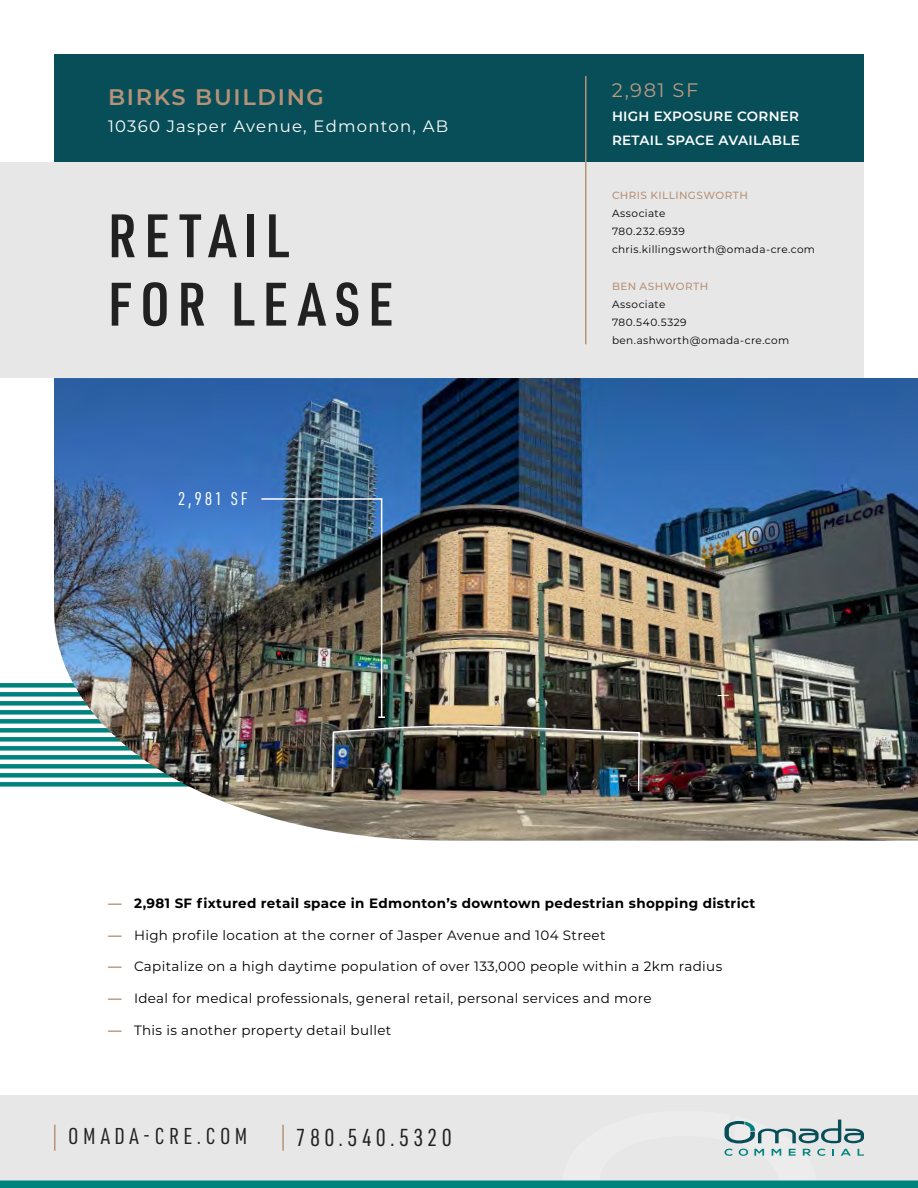
<style>
.page{position:relative;width:918px;height:1188px;background:#fff}
.page>*{position:absolute;margin:0;border:0;box-sizing:border-box;transform-origin:0 0}
.t1{font:600 60px/68.4px "URWDIN Cond";letter-spacing:.13em;color:#212121}
.t2{font:24px "URWDIN Cond";letter-spacing:.175em;color:#212121}
.t3{font:600 22.5px "Montserrat";letter-spacing:.075em;color:#b69278}
.t4{font:22.5px "URWDIN Cond";letter-spacing:.2em;color:#212121}
.t5{font:19.5px "Montserrat";color:#bc9a82}
.t6{font:18px "URWDIN Cond";color:#fff}
.t7{font:16.5px "Montserrat";letter-spacing:.075em;color:#fff}
.t8{font:13.5px "Montserrat";letter-spacing:.025em;color:#000}
.t9{font:700 13.5px "Montserrat";letter-spacing:.025em;color:#000}
.t10{font:600 13.5px/24px "Montserrat";letter-spacing:.02em;color:#fff}
.t11{font:10.5px/18px "Montserrat";letter-spacing:.035em;color:#000}
.t12{font:500 10.5px "Montserrat";letter-spacing:.04em;color:#b69278}
.s1{color:#b69278}
.s2{font-weight:700;color:#b69278}
</style>
<div class="page">
<div style="left:0;top:773px;width:440px;height:5px;background:#00837d"></div>
<div style="left:0;top:755px;width:440px;height:5px;background:#00837d"></div>
<div style="left:0;top:782px;width:440px;height:5px;background:#00837d"></div>
<div style="left:0;top:764px;width:440px;height:5px;background:#00837d"></div>
<div style="left:0;top:746px;width:440px;height:5px;background:#00837d"></div>
<div style="left:0;top:737px;width:440px;height:5px;background:#00837d"></div>
<div style="left:0;top:719px;width:440px;height:5px;background:#00837d"></div>
<div style="left:0;top:701px;width:440px;height:5px;background:#00837d"></div>
<div style="left:0;top:728px;width:440px;height:5px;background:#00837d"></div>
<div style="left:0;top:710px;width:440px;height:5px;background:#00837d"></div>
<div style="left:0;top:692px;width:440px;height:5px;background:#00837d"></div>
<div style="left:0;top:683px;width:440px;height:5px;background:#00837d"></div>
<div style="left:0;top:162px;width:864px;height:216px;background:#e7e7e7"></div>
<img style="left:54px;top:378px;width:864px;height:463px">
<div style="left:331px;top:725px;width:312px;height:69px;background:#fff;opacity:.75"></div>
<img style="left:331px;top:725px;width:310px;height:67px">
<div style="left:54px;top:54px;width:810px;height:108px;background:#074e59"></div>
<div style="left:0;top:1095px;width:918px;height:85px;background:#e7e7e7"></div>
<img style="left:260px;top:497px;width:125px;height:222px">
<div style="left:0;top:1180px;width:918px;height:8px;background:#00837d"></div>
<hr style="left:585px;top:76px;width:1px;height:268px;background:#b69278">
<hr style="left:54px;top:1125px;width:2px;height:26px;background:#b69278">
<hr style="left:282px;top:1125px;width:2px;height:26px;background:#b69278">
<svg style="left:563px;top:1119px;width:301px;height:62px"></svg>
<h3 class="t3" style="left:108px;top:81px;width:217px">BIRKS BUILDING</h3>
<p class="t7" style="left:108px;top:115px;width:342px">10360 Jasper Avenue, Edmonton, AB</p>
<h1 class="t1" style="left:108px;top:200px;width:287px">RETAIL<br>FOR LEASE</h1>
<h3 class="t6" style="left:178px;top:486px;width:71px">2,981 SF</h3>
<h3 class="t5" style="left:612px;top:77px;width:88px">2,981 SF</h3>
<p class="t10" style="left:612px;top:104px;width:189px">HIGH EXPOSURE CORNER<br>RETAIL SPACE AVAILABLE</p>
<p class="t12" style="left:612px;top:188px;width:137px">CHRIS KILLINGSWORTH</p>
<p class="t11" style="left:612px;top:204px;width:205px">Associate<br>780.232.6939 chris.killingsworth@omada-cre.com</p>
<p class="t12" style="left:612px;top:279px;width:98px">BEN ASHWORTH</p>
<p class="t11" style="left:612px;top:295px;width:179px">Associate<br>780.540.5329 ben.ashworth@omada-cre.com</p>
<p class="t9" style="left:108px;top:893px;width:649px"><span class="s1">—</span> 2,981 SF fixtured retail space in Edmonton’s downtown pedestrian shopping district</p>
<p class="t8" style="left:108px;top:925px;width:499px"><span class="s2">—</span> High profile location at the corner of Jasper Avenue and 104 Street</p>
<p class="t8" style="left:108px;top:957px;width:616px"><span class="s2">—</span> Capitalize on a high daytime population of over 133,000 people within a 2km radius</p>
<p class="t8" style="left:108px;top:989px;width:545px"><span class="s2">—</span> Ideal for medical professionals, general retail, personal services and more</p>
<p class="t8" style="left:108px;top:1021px;width:285px"><span class="s2">—</span> This is another property detail bullet</p>
<h3 class="t4" style="left:68px;top:1122px;width:181px">OMADA-CRE.COM</h3>
<h2 class="t2" style="left:296px;top:1122px;width:158px">780.540.5320</h2>
</div>
